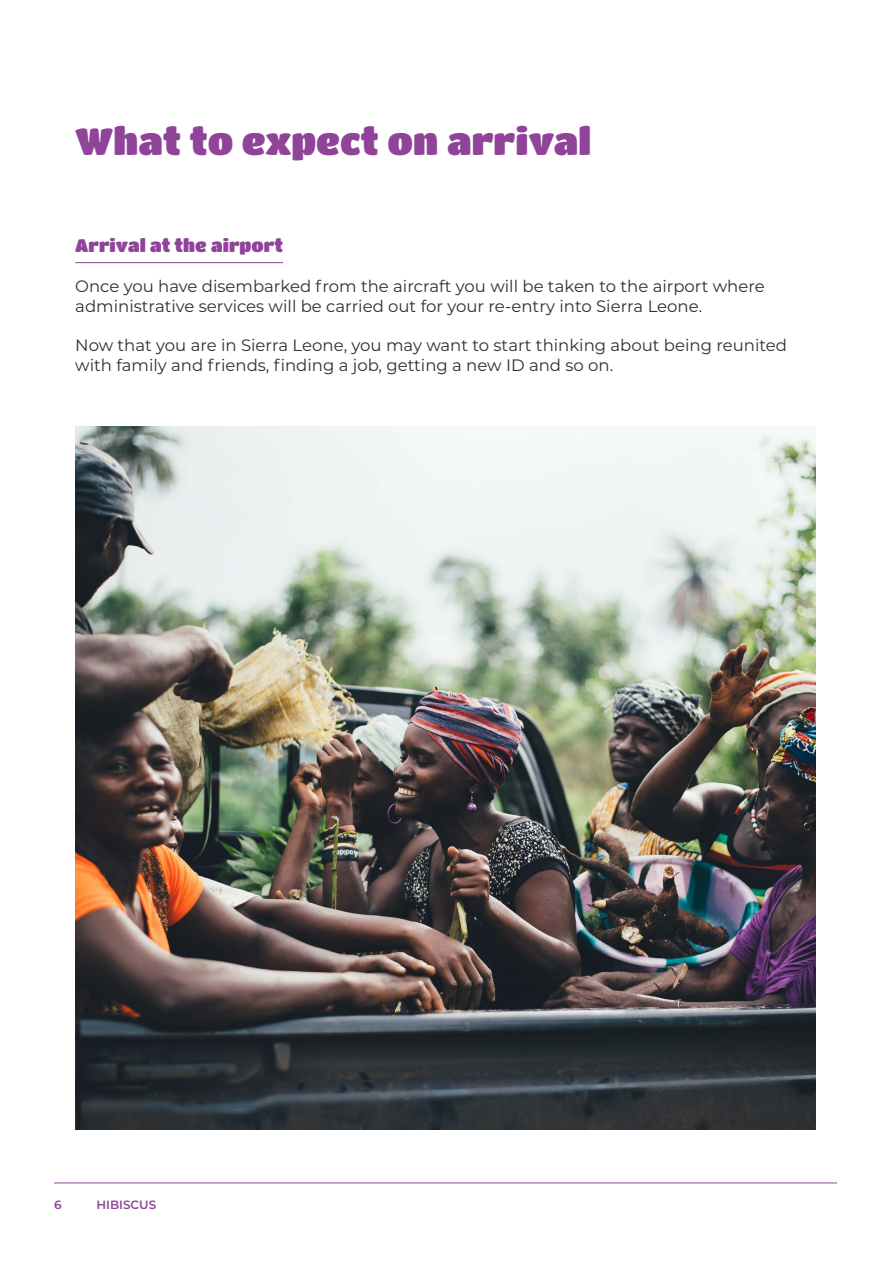
<style>
.page{position:relative;width:893px;height:1263px;background:#fff}
.page>*{position:absolute;margin:0;border:0;box-sizing:border-box;transform-origin:0 0}
.t1{font:37.5px "Titan One";color:#8f4499}
.t2{font:18px "Titan One";color:#8f4499}
.t3{font:16.5px/19.8px "Montserrat";color:#312f30}
.t4{font:600 12px "Montserrat";color:#8f4499}
</style>
<div class="page">
<hr style="left:54px;top:1182px;width:783px;height:1px;background:#8f4499">
<img style="left:75px;top:427px;width:740px;height:702px">
<hr style="left:75px;top:262px;width:208px;height:1px;background:#8f4499">
<h1 class="t1" style="left:75px;top:119px;width:517px">What to expect on arrival</h1>
<p class="t2" style="left:75px;top:235px;width:209px">Arrival at the airport</p>
<p class="t3" style="left:75px;top:275px;width:691px">Once you have disembarked from the aircraft you will be taken to the airport where administrative services will be carried out for your re-entry into Sierra Leone.</p>
<p class="t3" style="left:75px;top:335px;width:713px">Now that you are in Sierra Leone, you may want to start thinking about being reunited with family and friends, finding a job, getting a new ID and so on.</p>
<p class="t4" style="left:54px;top:1196px;width:9px">6</p>
<p class="t4" style="left:97px;top:1196px;width:61px">HIBISCUS</p>
</div>
